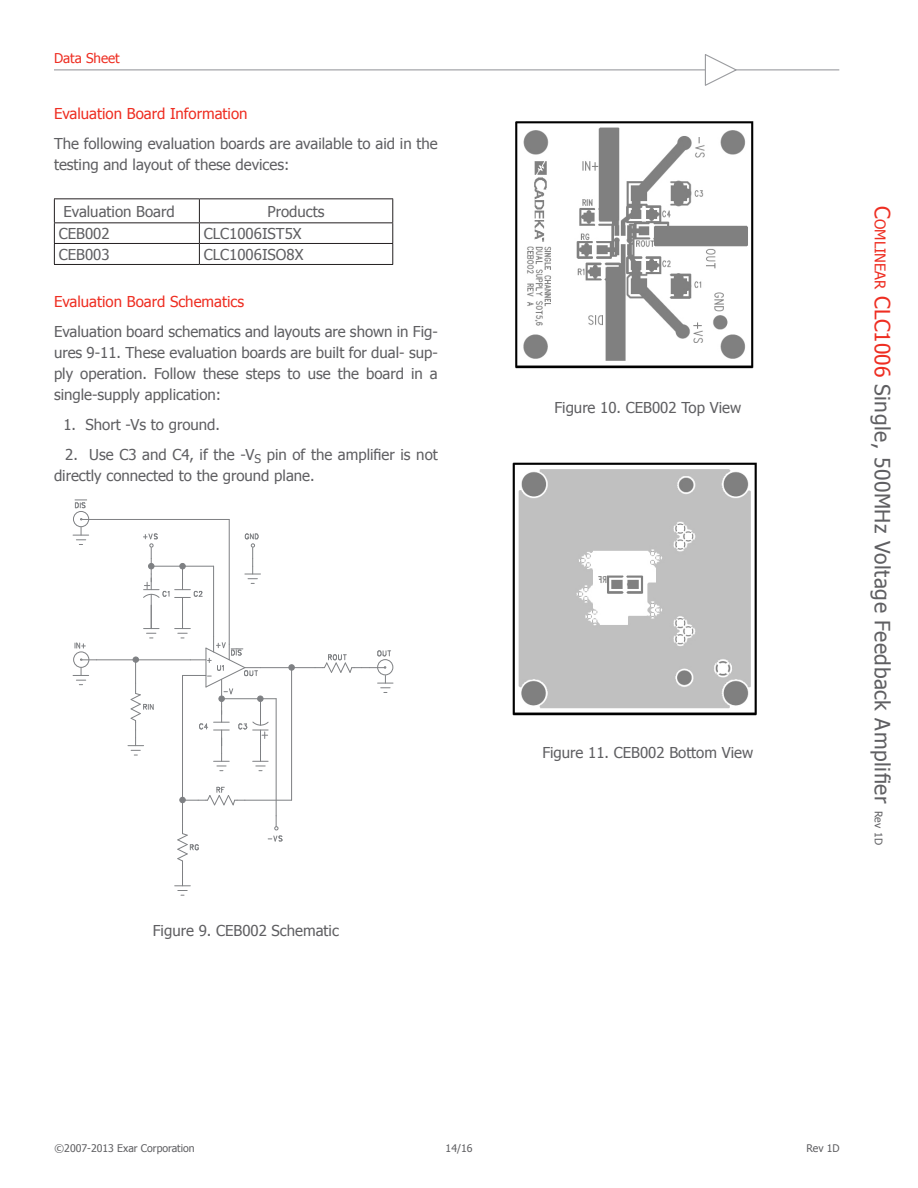
<style>
.page{position:relative;width:918px;height:1188px;background:#fff}
.page>*{position:absolute;margin:0;border:0;box-sizing:border-box;transform-origin:0 0}
.t1{font:21px "Tahoma";letter-spacing:.025em;color:#5f5f62}
.Body_Text{font:15px/21px "Tahoma";color:#5f5f62}
.Body_Text-2{font:15px "Tahoma";color:#ee2e22}
.table_body_left{font:15px "Tahoma";color:#5f5f62}
.Table_Head_Center{font:15px "Tahoma";color:#5f5f62}
.t2{font:13.5px "Tahoma";color:#ee2e22}
.t3{font:10.5px "Tahoma";color:#5f5f62}
.s1{color:#fff}
.s2{color:#ee2e22}
.s3{font-size:14.7px;color:#ee2e22}
.s4{font-size:10.5px}
</style>
<div class="page">
<hr style="left:54px;top:264px;width:145px;height:1px;background:#231f20">
<hr style="left:199px;top:264px;width:194px;height:1px;background:#231f20">
<hr style="left:54px;top:198px;width:145px;height:1px;background:#231f20">
<hr style="left:199px;top:198px;width:194px;height:1px;background:#231f20">
<svg style="left:54px;top:199px;width:339px;height:65px"></svg>
<div style="left:73px;top:652px;width:16px;height:16px;border:1px solid #7e8083;border-radius:50%"></div>
<svg style="left:80px;top:659px;width:17px;height:2px"></svg>
<svg style="left:73px;top:668px;width:16px;height:17px"></svg>
<svg style="left:75px;top:642px;width:10px;height:7px"></svg>
<div style="left:73px;top:511px;width:16px;height:16px;border:1px solid #7e8083;border-radius:50%"></div>
<svg style="left:80px;top:518px;width:17px;height:2px"></svg>
<svg style="left:73px;top:527px;width:16px;height:18px"></svg>
<svg style="left:75px;top:500px;width:12px;height:8px"></svg>
<hr style="left:151px;top:594px;width:1px;height:35px;background:#7e8083">
<hr style="left:182px;top:597px;width:1px;height:32px;background:#7e8083">
<svg style="left:268px;top:816px;width:15px;height:26px"></svg>
<svg style="left:144px;top:605px;width:15px;height:34px"></svg>
<svg style="left:245px;top:533px;width:16px;height:51px"></svg>
<hr style="left:261px;top:667px;width:31px;height:1px;background:#7e8083">
<hr style="left:291px;top:668px;width:1px;height:132px;background:#7e8083">
<hr style="left:245px;top:800px;width:47px;height:1px;background:#7e8083">
<hr style="left:182px;top:675px;width:1px;height:125px;background:#7e8083">
<hr style="left:136px;top:659px;width:54px;height:1px;background:#7e8083">
<hr style="left:97px;top:659px;width:39px;height:1px;background:#7e8083">
<hr style="left:213px;top:566px;width:1px;height:70px;background:#7e8083">
<hr style="left:183px;top:566px;width:31px;height:1px;background:#7e8083">
<hr style="left:97px;top:519px;width:132px;height:1px;background:#7e8083">
<hr style="left:229px;top:519px;width:1px;height:125px;background:#7e8083">
<hr style="left:276px;top:699px;width:1px;height:117px;background:#7e8083">
<svg style="left:289px;top:650px;width:104px;height:43px"></svg>
<div style="left:288px;top:664px;width:7px;height:7px;border:1px solid #7e8083;border-radius:50%"></div>
<svg style="left:175px;top:787px;width:70px;height:109px"></svg>
<div style="left:179px;top:797px;width:7px;height:6px;border:1px solid #7e8083;border-radius:50%"></div>
<svg style="left:128px;top:657px;width:26px;height:99px"></svg>
<svg style="left:143px;top:533px;width:59px;height:66px"></svg>
<div style="left:179px;top:563px;width:7px;height:6px;border:1px solid #7e8083;border-radius:50%"></div>
<svg style="left:175px;top:605px;width:101px;height:166px"></svg>
<img style="left:515px;top:121px;width:239px;height:248px">
<img style="left:512px;top:462px;width:245px;height:254px">
<hr style="left:54px;top:69px;width:785px;height:1px;background:#9b9ca0">
<svg style="left:704px;top:54px;width:34px;height:32px"></svg>
<p class="t2" style="left:54px;top:49px;width:67px">Data Sheet</p>
<p class="Body_Text-2" style="left:54px;top:104px;width:195px">Evaluation Board Information</p>
<p class="Body_Text" style="left:54px;top:133px;width:385px">The following evaluation boards are available to aid in the testing and layout of these devices:</p>
<p class="Table_Head_Center" style="left:63px;top:201px;width:128px">Evaluation Board <span class="s1">#</span></p>
<p class="Table_Head_Center" style="left:268px;top:201px;width:59px">Products</p>
<p class="table_body_left" style="left:59px;top:224px;width:52px">CEB002</p>
<p class="table_body_left" style="left:204px;top:224px;width:99px">CLC1006IST5X</p>
<p class="table_body_left" style="left:59px;top:245px;width:52px">CEB003</p>
<p class="table_body_left" style="left:204px;top:245px;width:101px">CLC1006ISO8X</p>
<p class="Body_Text-2" style="left:54px;top:291px;width:192px">Evaluation Board Schematics</p>
<p class="Body_Text" style="left:54px;top:320px;width:385px;text-align:justify">Evaluation board schematics and layouts are shown in Fig&shy;ures 9-11. These evaluation boards are built for dual- sup&shy;ply operation. Follow these steps to use the board in a single-supply application:</p>
<p class="Body_Text" style="left:63px;top:413px;width:158px">1. Short -Vs to ground.</p>
<p class="Body_Text" style="left:54px;top:443px;width:385px;text-indent:11px">2. Use C3 and C4, if the -V<sub>S</sub> pin of the amplifier is not directly connected to the ground plane.</p>
<p class="Body_Text" style="left:153px;top:920px;width:188px">Figure 9. CEB002 Schematic</p>
<p class="Body_Text" style="left:554px;top:397px;width:188px">Figure 10. CEB002 Top View</p>
<p class="Body_Text" style="left:542px;top:741px;width:212px">Figure 11. CEB002 Bottom View</p>
<h1 class="t1" style="left:897px;top:206px;width:640px;rotate:90deg"><span class="s2">C</span><span class="s3">omlinear</span> <span class="s2">CLC1006</span> Single, 500MHz Voltage Feedback Amplifier <span class="s4">Rev 1D</span></h1>
<p class="t3" style="left:55px;top:1141px;width:142px">©2007-2013 Exar Corporation</p>
<p class="t3" style="left:446px;top:1141px;width:28px">14/16</p>
<p class="t3" style="left:806px;top:1141px;width:35px">Rev 1D</p>
</div>
